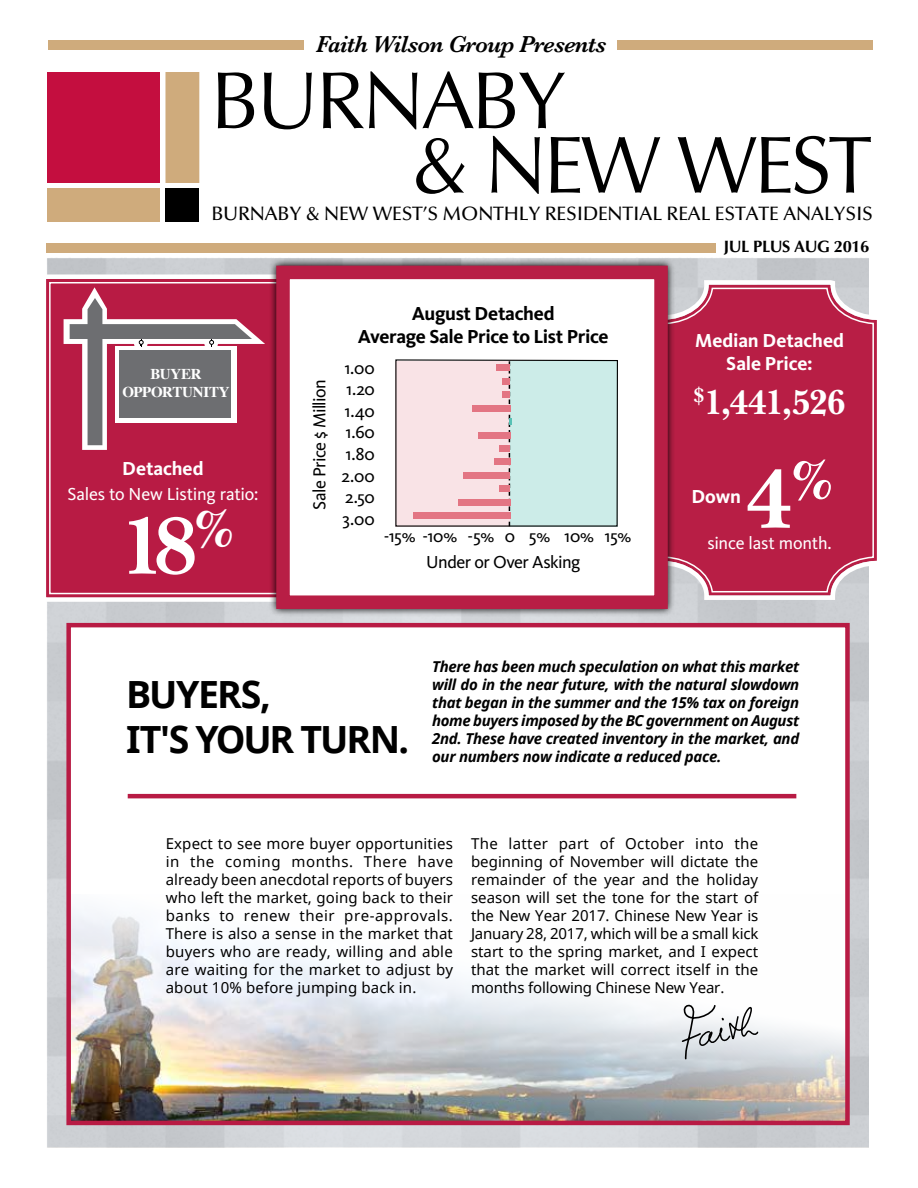
<style>
.page{position:relative;width:918px;height:1188px;background:#fff}
.page>*{position:absolute;margin:0;border:0;box-sizing:border-box;transform-origin:0 0}
.t1{font:700 88.5px "New Baskerville";color:#fff}
.t2{font:700 84px "New Baskerville";color:#fff}
.t3{font:81px/64.5px "Optima";letter-spacing:-.045em;color:#000}
.t4{font:700 37.5px/45px "Noto Sans";letter-spacing:-.05em;color:#000}
.t5{font:700 36px "New Baskerville";letter-spacing:-.035em;color:#fff}
.t6{font:italic 600 24px "Baskerville";letter-spacing:-.03em;color:#000}
.t7{font:500 19.5px "Optima";letter-spacing:-.01em;color:#000}
.t8{font:700 19.5px/23.4px "Kievit";letter-spacing:-.02em;color:#000;text-align:center}
.t9{font:700 19.5px/23.4px "Kievit";letter-spacing:-.005em;color:#fff;text-align:center}
.t10{font:18px/21.6px "Kievit";letter-spacing:-.03em;color:#000;text-align:justify}
.t11{font:18px "Kievit";letter-spacing:-.015em;color:#fff}
.t12{font:700 16.5px "Optima";letter-spacing:-.025em;color:#000}
.t13{font:15px/18px "Noto Sans";letter-spacing:.005em;color:#000;text-align:justify}
.t14{font:italic 700 15px/18px "Noto Sans";letter-spacing:-.02em;color:#000;text-align:justify}
.t15{font:700 15px/18px "Times";letter-spacing:-.015em;color:#fff;text-align:center}
</style>
<div class="page">
<div style="left:48px;top:73px;width:112px;height:110px;background:#c40e3f"></div>
<div style="left:165px;top:188px;width:34px;height:34px;background:#000"></div>
<div style="left:165px;top:73px;width:34px;height:110px;background:#cfab7c"></div>
<div style="left:48px;top:188px;width:112px;height:34px;background:#cfab7c"></div>
<div style="left:48px;top:40px;width:256px;height:9px;background:#cfab7c"></div>
<div style="left:617px;top:40px;width:256px;height:9px;background:#cfab7c"></div>
<div style="left:47px;top:243px;width:669px;height:9px;background:#cfab7c"></div>
<svg style="left:46px;top:272px;width:222px;height:332px;background:#bb2b51"></svg>
<div style="left:49px;top:282px;width:248px;height:312px;border:2px solid #fff"></div>
<svg style="left:59px;top:277px;width:209px;height:178px;background:#aa596f"></svg>
<svg style="left:676px;top:278px;width:201px;height:324px"></svg>
<svg style="left:676px;top:287px;width:199px;height:306px;background:#bb2d51"></svg>
<svg style="left:268px;top:258px;width:408px;height:358px;background:#a16f7e"></svg>
<div style="left:276px;top:266px;width:392px;height:343px;background:#fff;border:14px solid #b81e45"></div>
<svg style="left:395px;top:359px;width:223px;height:168px;background:#dbe1e0"></svg>
<div style="left:496px;top:364px;width:13px;height:7px;background:#e37583"></div>
<div style="left:503px;top:378px;width:7px;height:7px;background:#e37583"></div>
<div style="left:503px;top:391px;width:7px;height:7px;background:#e37583"></div>
<div style="left:472px;top:405px;width:38px;height:7px;background:#e37583"></div>
<div style="left:478px;top:432px;width:32px;height:6px;background:#e37583"></div>
<div style="left:500px;top:445px;width:10px;height:7px;background:#e37583"></div>
<div style="left:494px;top:459px;width:16px;height:6px;background:#e37583"></div>
<div style="left:463px;top:472px;width:47px;height:7px;background:#e37583"></div>
<div style="left:500px;top:485px;width:10px;height:7px;background:#e37583"></div>
<div style="left:458px;top:499px;width:52px;height:7px;background:#e37583"></div>
<div style="left:413px;top:512px;width:97px;height:7px;background:#e37583"></div>
<img style="left:71px;top:909px;width:774px;height:211px">
<div style="left:66px;top:623px;width:784px;height:502px;border:4px solid #b81b44"></div>
<svg style="left:682px;top:1005px;width:76px;height:54px"></svg>
<hr style="left:128px;top:794px;width:668px;height:4px;background:#b81b44">
<h3 class="t6" style="left:316px;top:28px;width:292px">Faith Wilson Group Presents</h3>
<h3 class="t3" style="left:410px;top:69px;width:464px;text-indent:-200px">BURNABY<br>&amp; NEW WEST</h3>
<h3 class="t7" style="left:211px;top:203px;width:663px">BURNABY &amp; NEW WEST’S MONTHLY RESIDENTIAL REAL ESTATE ANALYSIS</h3>
<p class="t15" style="left:122px;top:364px;width:109px">BUYER<br>OPPORTUNITY</p>
<h3 class="t9" style="left:122px;top:457px;width:83px">Detached</h3>
<p class="t11" style="left:67px;top:484px;width:193px">Sales to New Listing ratio:</p>
<h2 class="t2" style="left:121px;top:497px;width:116px">18<sup>%</sup></h2>
<p class="t10" style="left:309px;top:510px;width:132px;rotate:-90deg">Sale Price $ Million</p>
<h3 class="t8" style="left:358px;top:302px;width:252px">August Detached<br>Average Sale Price to List Price</h3>
<p class="t10" style="left:342px;top:357px;width:35px">1.00<br>1.20<br>1.40<br>1.60<br>1.80<br>2.00<br>2.50<br>3.00</p>
<p class="t10" style="left:384px;top:526px;width:249px">-15% -10% -5% 0 5% 10% 15%</p>
<p class="t10" style="left:426px;top:552px;width:156px">Under or Over Asking</p>
<p class="t12" style="left:724px;top:236px;width:147px">JUL PLUS AUG 2016</p>
<h3 class="t9" style="left:695px;top:329px;width:150px">Median Detached<br>Sale Price:</h3>
<h3 class="t5" style="left:694px;top:381px;width:154px"><sup>$</sup>1,441,526</h3>
<h1 class="t1" style="left:746px;top:447px;width:90px">4<sup>%</sup></h1>
<p class="t11" style="left:707px;top:533px;width:126px">since last month.</p>
<h3 class="t9" style="left:691px;top:485px;width:51px">Down</h3>
<h3 class="t4" style="left:126px;top:671px;width:284px">BUYERS,<br>IT'S YOUR TURN.</h3>
<p class="t14" style="left:432px;top:657px;width:369px">There has been much speculation on what this market will do in the near future, with the natural slowdown that began in the summer and the 15% tax on foreign home buyers imposed by the BC government on August 2nd. These have created inventory in the market, and our numbers now indicate a reduced pace.</p>
<p class="t13" style="left:166px;top:834px;width:289px">Expect to see more buyer opportunities in the coming months. There have already been anecdotal reports of buyers who left the market, going back to their banks to renew their pre-approvals.<br>There is also a sense in the market that buyers who are ready, willing and able are waiting for the market to adjust by about 10% before jumping back in.</p>
<p class="t13" style="left:471px;top:834px;width:289px">The latter part of October into the beginning of November will dictate the remainder of the year and the holiday season will set the tone for the start of the New Year 2017. Chinese New Year is January 28, 2017, which will be a small kick start to the spring market, and I expect that the market will correct itself in the months following Chinese New Year.</p>
</div>
